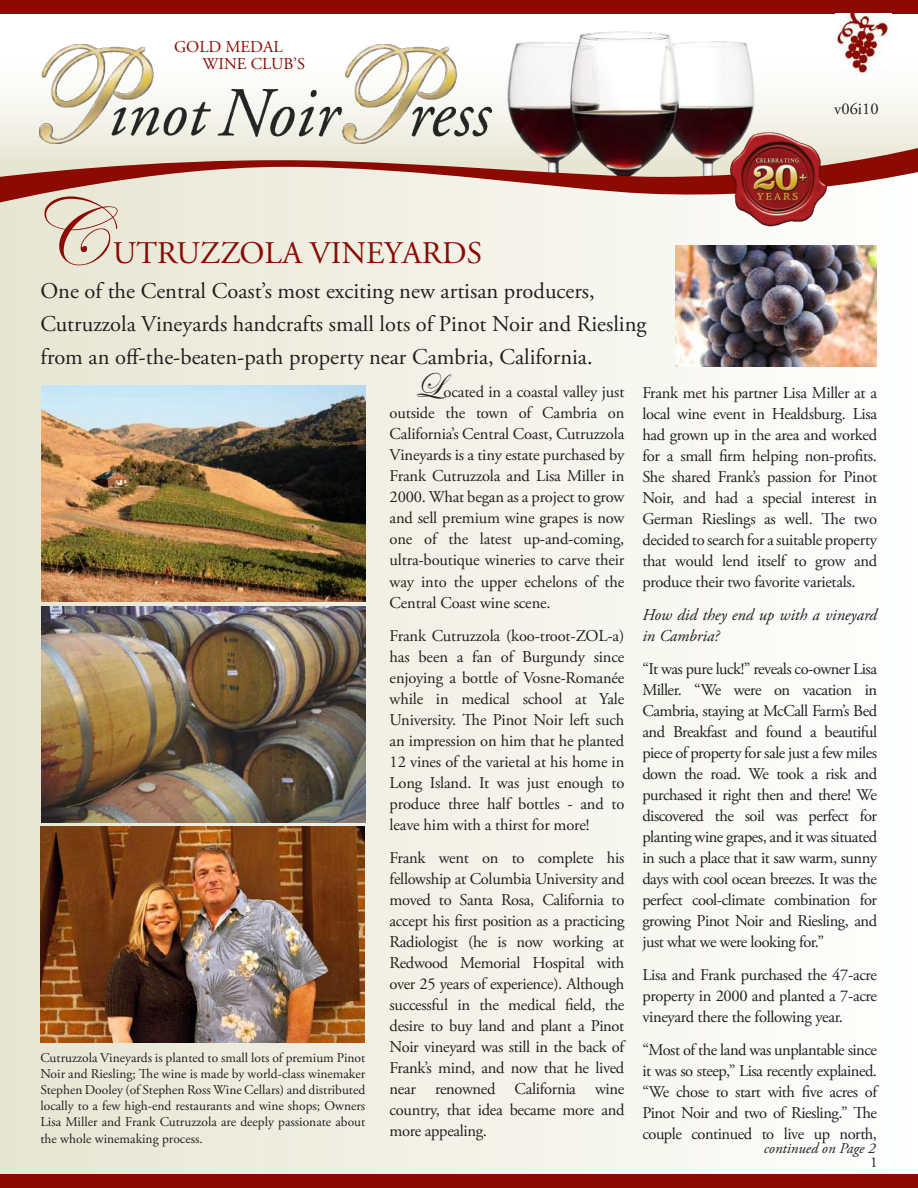
<style>
.page{position:relative;width:918px;height:1188px;background:#fff}
.page>*{position:absolute;margin:0;border:0;box-sizing:border-box;transform-origin:0 0}
.t1{font:96px "Edwardian Script ITC";color:#8b0a02}
.t2{font:36px "Edwardian Script ITC";color:#231f20}
.t3{font:31.5px "Adobe Garamond Pro";color:#8b0a02}
.t4{font:22.5px/33px "Adobe Garamond Pro";color:#231f20}
.t5{font:16.5px/21px "Adobe Garamond Pro";letter-spacing:-.02em;color:#231f20;text-align:justify}
.t6{font:italic 16.5px/21px "Adobe Garamond Pro";color:#231f20}
.t7{font:16.5px/16.5px "Adobe Garamond Pro";color:#8b0a02}
.t8{font:italic 15px "Adobe Garamond Pro";color:#231f20}
.t9{font:15px "Adobe Garamond Pro";color:#231f20}
.t10{font:13.5px/16.2px "Adobe Garamond Pro";color:#231f20;text-align:justify}
</style>
<div class="page">
<div style="left:0;top:136px;width:918px;height:1040px;background:linear-gradient(to right,#e6e5d2,#fefffe)"></div>
<div style="left:0;top:1174px;width:918px;height:14px;background:#8b0a02"></div>
<svg style="left:0;top:96px;width:918px;height:52px"></svg>
<img style="left:496px;top:31px;width:263px;height:117px">
<img style="left:40px;top:44px;width:451px;height:100px">
<svg style="left:0;top:148px;width:918px;height:54px;background:#cca99d"></svg>
<div style="left:0;top:0;width:918px;height:14px;background:#8b0a02"></div>
<img style="left:835px;top:14px;width:56px;height:60px">
<img style="left:728px;top:129px;width:101px;height:100px">
<img style="left:41px;top:386px;width:324px;height:216px">
<img style="left:41px;top:826px;width:324px;height:217px">
<img style="left:41px;top:606px;width:324px;height:216px">
<img style="left:675px;top:245px;width:201px;height:122px">
<p class="t7" style="left:203px;top:40px;width:104px;text-indent:-29px">GOLD MEDAL<br>WINE CLUB’S</p>
<h1 class="t1" style="left:28px;top:181px;width:78px">C</h1>
<h3 class="t3" style="left:113px;top:234px;width:371px">UTRUZZOLA VINEYARDS</h3>
<h3 class="t4" style="left:40px;top:275px;width:608px">One of the Central Coast’s most exciting new artisan producers,<br>Cutruzzola Vineyards handcrafts small lots of Pinot Noir and Riesling from an off-the-beaten-path property near Cambria, California.</h3>
<p class="t5" style="left:834px;top:99px;width:46px">v06i10</p>
<p class="t10" style="left:40px;top:1050px;width:326px">Cutruzzola Vineyards is planted to small lots of premium Pinot Noir and Riesling; The wine is made by world-class winemaker Stephen Dooley (of Stephen Ross Wine Cellars) and distributed locally to a few high-end restaurants and wine shops; Owners Lisa Miller and Frank Cutruzzola are deeply passionate about the whole winemaking process.</p>
<h2 class="t2" style="left:414px;top:367px;width:29px">L</h2>
<p class="t5" style="left:390px;top:382px;width:236px;text-indent:54px">ocated in a coastal valley just outside the town of Cambria on California’s Central Coast, Cutruzzola Vineyards is a tiny estate purchased by Frank Cutruzzola and Lisa Miller in 2000. What began as a project to grow and sell premium wine grapes is now one of the latest up-and-coming, ultra-boutique wineries to carve their way into the upper echelons of the Central Coast wine scene.</p>
<p class="t5" style="left:390px;top:625px;width:236px">Frank Cutruzzola (koo-troot-ZOL-a) has been a fan of Burgundy since enjoying a bottle of Vosne-Romanée while in medical school at Yale University. The Pinot Noir left such an impression on him that he planted 12 vines of the varietal at his home in Long Island. It was just enough to produce three half bottles - and to leave him with a thirst for more!</p>
<p class="t5" style="left:390px;top:847px;width:236px">Frank went on to complete his fellowship at Columbia University and moved to Santa Rosa, California to accept his first position as a practicing Radiologist (he is now working at Redwood Memorial Hospital with over 25 years of experience). Although successful in the medical field, the desire to buy land and plant a Pinot Noir vineyard was still in the back of Frank’s mind, and now that he lived near renowned California wine country, that idea became more and more appealing.</p>
<p class="t5" style="left:642px;top:382px;width:236px">Frank met his partner Lisa Miller at a local wine event in Healdsburg. Lisa had grown up in the area and worked for a small firm helping non-profits.<br>She shared Frank’s passion for Pinot Noir, and had a special interest in German Rieslings as well. The two decided to search for a suitable property that would lend itself to grow and produce their two favorite varietals.</p>
<p class="t6" style="left:642px;top:604px;width:236px">How did they end up with a vineyard in Cambria?</p>
<p class="t5" style="left:642px;top:659px;width:236px">“It was pure luck!” reveals co-owner Lisa Miller. “We were on vacation in Cambria, staying at McCall Farm’s Bed and Breakfast and found a beautiful piece of property for sale just a few miles down the road. We took a risk and purchased it right then and there! We discovered the soil was perfect for planting wine grapes, and it was situated in such a place that it saw warm, sunny days with cool ocean breezes. It was the perfect cool-climate combination for growing Pinot Noir and Riesling, and just what we were looking for.”</p>
<p class="t5" style="left:642px;top:965px;width:236px">Lisa and Frank purchased the 47-acre property in 2000 and planted a 7-acre vineyard there the following year.</p>
<p class="t5" style="left:642px;top:1040px;width:236px">“Most of the land was unplantable since it was so steep,” Lisa recently explained. “We chose to start with five acres of Pinot Noir and two of Riesling.” The couple continued to live up north,</p>
<p class="t8" style="left:764px;top:1139px;width:113px">continued on Page 2</p>
<p class="t9" style="left:870px;top:1154px;width:9px">1</p>
</div>
